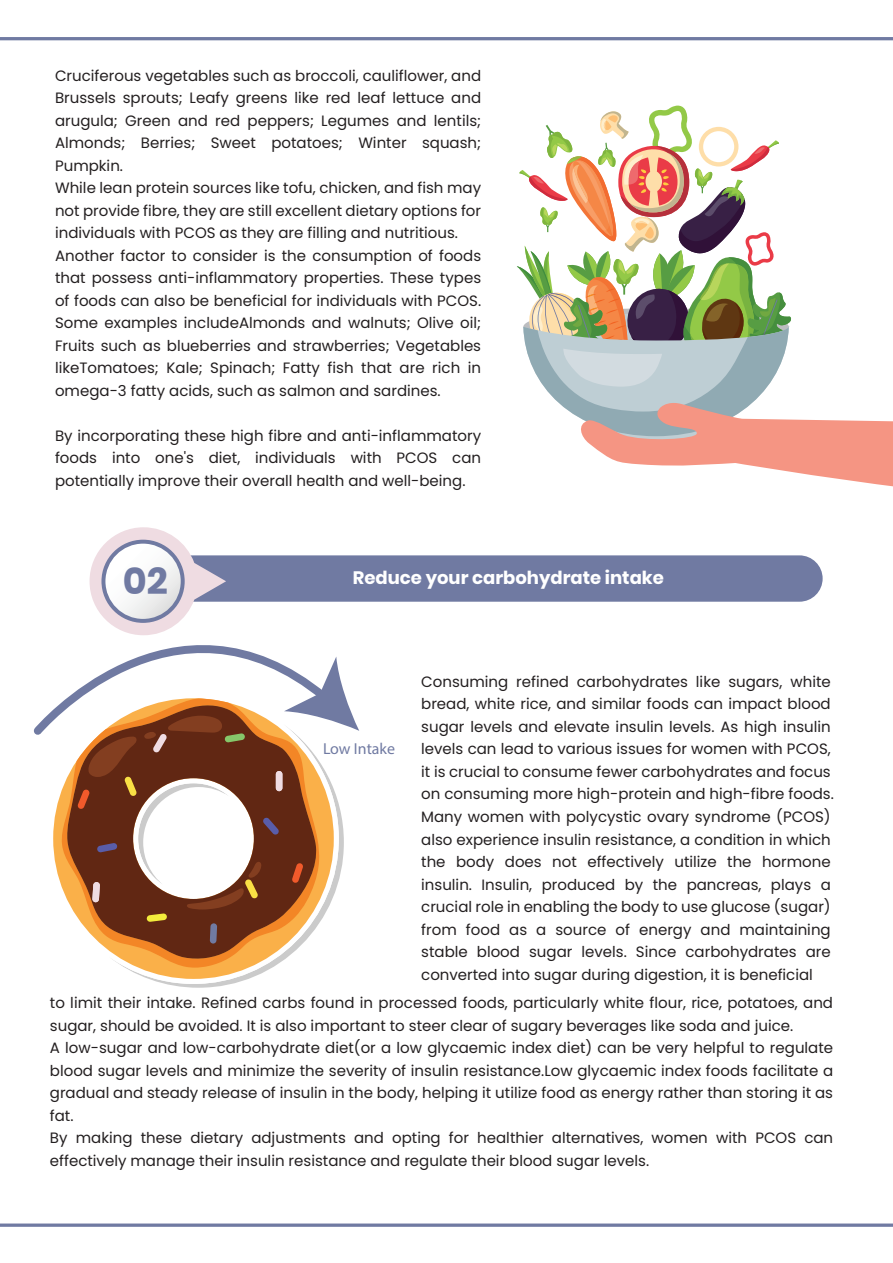
<style>
.page{position:relative;width:893px;height:1263px;background:#fff}
.page>*{position:absolute;margin:0;border:0;box-sizing:border-box;transform-origin:0 0}
.t1{font:700 37.2px "Poppins";color:#707aa2}
.t2{font:700 18px "Poppins";color:#fff}
.t3{font:15.9px "Myriad Pro";color:#707aa2}
.t4{font:15px/22.5px "Poppins";color:#231f20}
</style>
<div class="page">
<div style="left:106px;top:555px;width:717px;height:47px;background:#707aa2;border-radius:23px"></div>
<svg style="left:90px;top:527px;width:136px;height:45px"></svg>
<svg style="left:101px;top:540px;width:84px;height:83px"></svg>
<div style="left:105px;top:544px;width:76px;height:75px;background:#fdfdfd;border-radius:38px"></div>
<hr style="left:0;top:37px;width:893px;height:3px;background:#707aa2">
<svg style="left:0;top:1223px;width:893px;height:4px;background:#8991b2"></svg>
<svg style="left:517px;top:106px;width:376px;height:381px"></svg>
<svg style="left:167px;top:806px;width:177px;height:182px"></svg>
<svg style="left:150px;top:790px;width:189px;height:194px"></svg>
<svg style="left:53px;top:761px;width:281px;height:218px"></svg>
<svg style="left:61px;top:760px;width:258px;height:208px"></svg>
<svg style="left:67px;top:739px;width:251px;height:220px;fill:#612713"></svg>
<div style="left:276px;top:771px;width:6px;height:20px;background:#efdce2;border-radius:3px"></div>
<svg style="left:263px;top:817px;width:16px;height:18px"></svg>
<svg style="left:292px;top:863px;width:11px;height:20px"></svg>
<svg style="left:92px;top:882px;width:8px;height:20px"></svg>
<svg style="left:147px;top:913px;width:20px;height:9px"></svg>
<svg style="left:210px;top:923px;width:7px;height:21px"></svg>
<svg style="left:97px;top:843px;width:20px;height:9px"></svg>
<svg style="left:77px;top:739px;width:60px;height:70px;background:#7f4122"></svg>
<svg style="left:144px;top:739px;width:101px;height:14px"></svg>
<svg style="left:186px;top:862px;width:75px;height:47px"></svg>
<svg style="left:33px;top:572px;width:303px;height:167px"></svg>
<svg style="left:284px;top:656px;width:75px;height:75px"></svg>
<p class="t4" style="left:55px;top:64px;width:428px">Cruciferous vegetables such as broccoli, cauliflower, and Brussels sprouts; Leafy greens like red leaf lettuce and arugula; Green and red peppers; Legumes and lentils; Almonds; Berries; Sweet potatoes; Winter squash; Pumpkin.<br>While lean protein sources like tofu, chicken, and fish may not provide fibre, they are still excellent dietary options for individuals with PCOS as they are filling and nutritious.<br>Another factor to consider is the consumption of foods that possess anti-inflammatory properties. These types of foods can also be beneficial for individuals with PCOS.<br>Some examples includeAlmonds and walnuts; Olive oil; Fruits such as blueberries and strawberries; Vegetables likeTomatoes; Kale; Spinach; Fatty fish that are rich in omega-3 fatty acids, such as salmon and sardines.</p>
<p class="t4" style="left:55px;top:424px;width:428px;text-align:justify">By incorporating these high fibre and anti-inflammatory foods into one's diet, individuals with PCOS can potentially improve their overall health and well-being.</p>
<h1 class="t1" style="left:123px;top:560px;width:46px">02</h1>
<p class="t2" style="left:353px;top:567px;width:312px">Reduce your carbohydrate intake</p>
<p class="t3" style="left:323px;top:738px;width:74px">Low Intake</p>
<p class="t4" style="left:421px;top:670px;width:414px">Consuming refined carbohydrates like sugars, white bread, white rice, and similar foods can impact blood sugar levels and elevate insulin levels. As high insulin levels can lead to various issues for women with PCOS, it is crucial to consume fewer carbohydrates and focus on consuming more high-protein and high-fibre foods.<br>Many women with polycystic ovary syndrome (PCOS) also experience insulin resistance, a condition in which the body does not effectively utilize the hormone insulin. Insulin, produced by the pancreas, plays a crucial role in enabling the body to use glucose (sugar) from food as a source of energy and maintaining stable blood sugar levels. Since carbohydrates are converted into sugar during digestion, it is beneficial</p>
<p class="t4" style="left:50px;top:992px;width:785px">to limit their intake. Refined carbs found in processed foods, particularly white flour, rice, potatoes, and sugar, should be avoided. It is also important to steer clear of sugary beverages like soda and juice.<br>A low-sugar and low-carbohydrate diet(or a low glycaemic index diet) can be very helpful to regulate blood sugar levels and minimize the severity of insulin resistance.Low glycaemic index foods facilitate a gradual and steady release of insulin in the body, helping it utilize food as energy rather than storing it as fat.<br>By making these dietary adjustments and opting for healthier alternatives, women with PCOS can effectively manage their insulin resistance and regulate their blood sugar levels.</p>
</div>
